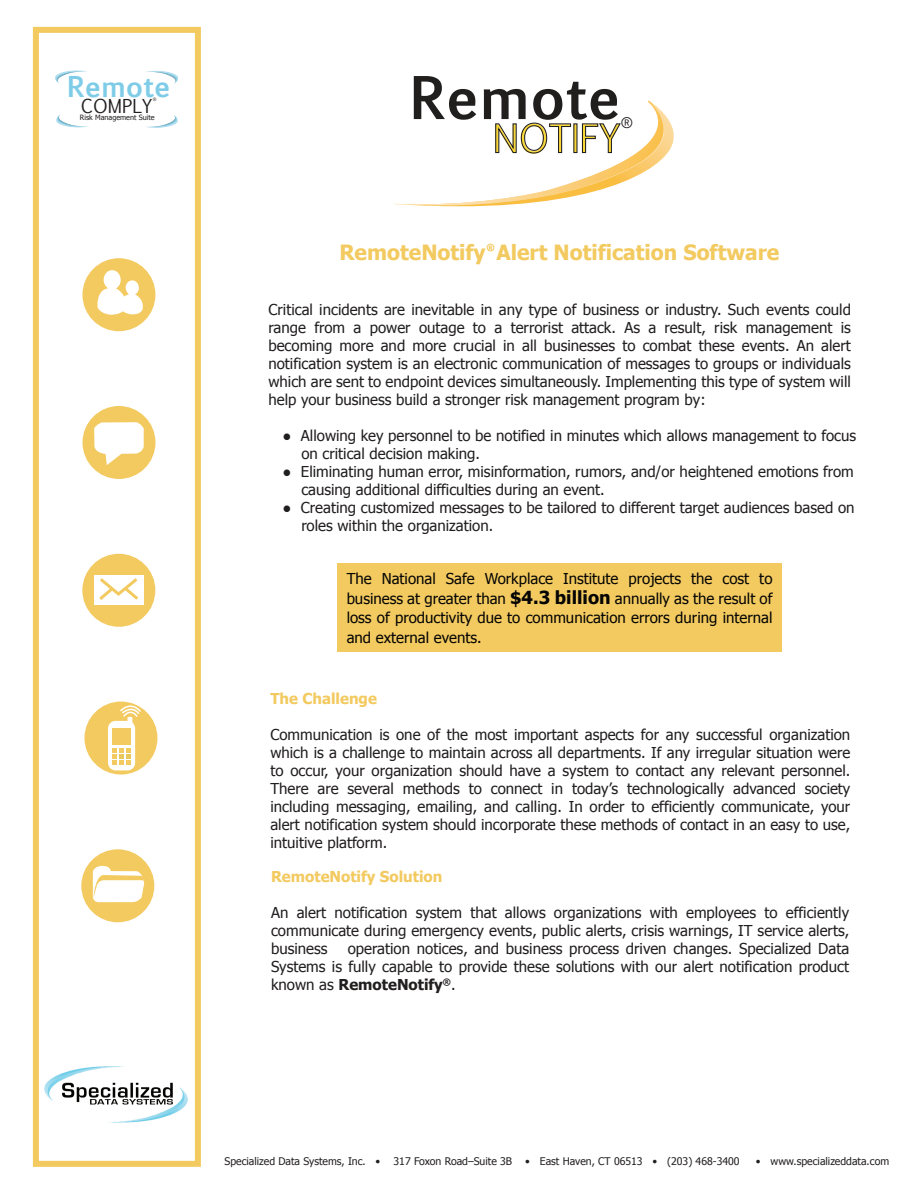
<style>
.page{position:relative;width:918px;height:1188px;background:#fff}
.page>*{position:absolute;margin:0;border:0;box-sizing:border-box;transform-origin:0 0}
.t1{font:700 56.25px "Euphemia UCAS";color:#211e1e}
.t2{font:37.5px "Euphemia UCAS";color:#fad838}
.t3{font:700 27.6px "Euphemia UCAS";color:#7ecce7}
.t4{font:700 21px "Tahoma";color:#f3ca60}
.t5{font:18.3px "Euphemia UCAS";color:#211e1e}
.t6{font:15px/18px "Tahoma";color:#211e1e;text-align:justify}
.t7{font:15px/19.5px "Tahoma";color:#050504;text-align:justify}
.t8{font:700 15px "Tahoma";color:#f3ca60}
.t9{font:13.95px "Euphemia UCAS";color:#211e1e}
.t10{font:10.5px "Tahoma";color:#231f20}
.t11{font:7.2px "Tahoma";color:#211e1e}
.t12{font:700 6px "Tahoma";color:#f3ca60}
.t13{font:4.35px "Euphemia UCAS";color:#211e1e}
.s1{font-weight:700;font-size:18px}
.s2{font-weight:700}
</style>
<div class="page">
<svg style="left:393px;top:100px;width:281px;height:107px"></svg>
<svg style="left:55px;top:70px;width:32px;height:13px"></svg>
<svg style="left:56px;top:115px;width:32px;height:13px"></svg>
<svg style="left:146px;top:71px;width:32px;height:13px"></svg>
<svg style="left:146px;top:115px;width:32px;height:13px"></svg>
<div style="left:83px;top:406px;width:72px;height:73px;background:#f3ca60;border-radius:50%"></div>
<svg style="left:94px;top:422px;width:50px;height:43px"></svg>
<div style="left:82px;top:554px;width:73px;height:73px;background:#f3ca60;border-radius:50%"></div>
<div style="left:94px;top:575px;width:49px;height:29px;background:#fff"></div>
<svg style="left:99px;top:578px;width:40px;height:22px"></svg>
<div style="left:81px;top:849px;width:73px;height:73px;background:#f3ca60;border-radius:50%"></div>
<svg style="left:93px;top:865px;width:51px;height:38px"></svg>
<div style="left:84px;top:702px;width:73px;height:73px;background:#f3ca60;border-radius:50%"></div>
<div style="left:108px;top:721px;width:27px;height:49px;background:#fff;border-radius:8px"></div>
<div style="left:112px;top:728px;width:18px;height:16px;background:#f3ca60"></div>
<svg style="left:112px;top:748px;width:19px;height:17px"></svg>
<svg style="left:119px;top:701px;width:23px;height:25px"></svg>
<div style="left:82px;top:258px;width:73px;height:73px;background:#f3ca60;border-radius:50%"></div>
<svg style="left:97px;top:270px;width:46px;height:45px"></svg>
<div style="left:104px;top:270px;width:17px;height:19px;background:#fff;border-radius:50%"></div>
<div style="left:126px;top:280px;width:13px;height:15px;background:#fff;border-radius:50%"></div>
<div style="left:33px;top:27px;width:168px;height:1140px;border:6px solid #f3ca60"></div>
<img style="left:44px;top:1067px;width:143px;height:56px">
<div style="left:337px;top:563px;width:445px;height:89px;background:#f3ca60"></div>
<div style="left:487px;top:244px;width:7px;height:7px;border:1px solid #f3ca60;border-radius:50%"></div>
<hr style="left:559px;top:0;width:1px;height:1188px;background:#99d5ea">
<h3 class="t3" style="left:67px;top:66px;width:105px">Remote</h3>
<p class="t5" style="left:81px;top:93px;width:73px">COMPLY</p>
<p class="t13" style="left:153px;top:97px;width:5px">®</p>
<p class="t11" style="left:80px;top:113px;width:76px">Risk Management Suite</p>
<h1 class="t1" style="left:410px;top:55px;width:213px">Remote</h1>
<h2 class="t2" style="left:493px;top:112px;width:129px">NOTIFY</h2>
<p class="t9" style="left:621px;top:113px;width:14px">®</p>
<h3 class="t4" style="left:339px;top:238px;width:441px">RemoteNotify Alert Notification Software</h3>
<p class="t12" style="left:488px;top:243px;width:6px">R</p>
<p class="t6" style="left:268px;top:300px;width:584px">Critical incidents are inevitable in any type of business or industry. Such events could range from a power outage to a terrorist attack. As a result, risk management is becoming more and more crucial in all businesses to combat these events. An alert notification system is an electronic communication of messages to groups or individuals which are sent to endpoint devices simultaneously. Implementing this type of system will help your business build a stronger risk management program by:</p>
<p class="t6" style="left:301px;top:426px;width:556px;text-indent:-19px">● Allowing key personnel to be notified in minutes which allows management to focus on critical decision making.</p>
<p class="t6" style="left:301px;top:462px;width:554px;text-indent:-19px">● Eliminating human error, misinformation, rumors, and/or heightened emotions from causing additional difficulties during an event.</p>
<p class="t6" style="left:301px;top:498px;width:555px;text-indent:-19px">● Creating customized messages to be tailored to different target audiences based on roles within the organization.</p>
<p class="t7" style="left:347px;top:568px;width:427px">The National Safe Workplace Institute projects the cost to business at greater than <span class="s1">$4.3 billion</span> annually as the result of loss of productivity due to communication errors during internal and external events.</p>
<p class="t8" style="left:270px;top:688px;width:108px">The Challenge</p>
<p class="t6" style="left:270px;top:725px;width:581px">Communication is one of the most important aspects for any successful organization which is a challenge to maintain across all departments. If any irregular situation were to occur, your organization should have a system to contact any relevant personnel.<br>There are several methods to connect in today’s technologically advanced society including messaging, emailing, and calling. In order to efficiently communicate, your alert notification system should incorporate these methods of contact in an easy to use, intuitive platform.</p>
<p class="t8" style="left:271px;top:866px;width:173px">RemoteNotify Solution</p>
<p class="t6" style="left:271px;top:903px;width:580px">An alert notification system that allows organizations with employees to efficiently communicate during emergency events, public alerts, crisis warnings, IT service alerts, business</p>
<p class="t6" style="left:271px;top:939px;width:580px;text-indent:77px">operation notices, and business process driven changes. Specialized Data Systems is fully capable to provide these solutions with our alert notification product known as <span class="s2">RemoteNotify</span><sup>®</sup>.</p>
<p class="t10" style="left:225px;top:1154px;width:157px">Specialized Data Systems, Inc. •</p>
<p class="t10" style="left:394px;top:1154px;width:120px">317 Foxon Road–Suite 3B</p>
<p class="t10" style="left:525px;top:1154px;width:216px">• East Haven, CT 06513 • (203) 468-3400</p>
<p class="t10" style="left:756px;top:1154px;width:135px">• www.specializeddata.com</p>
</div>
